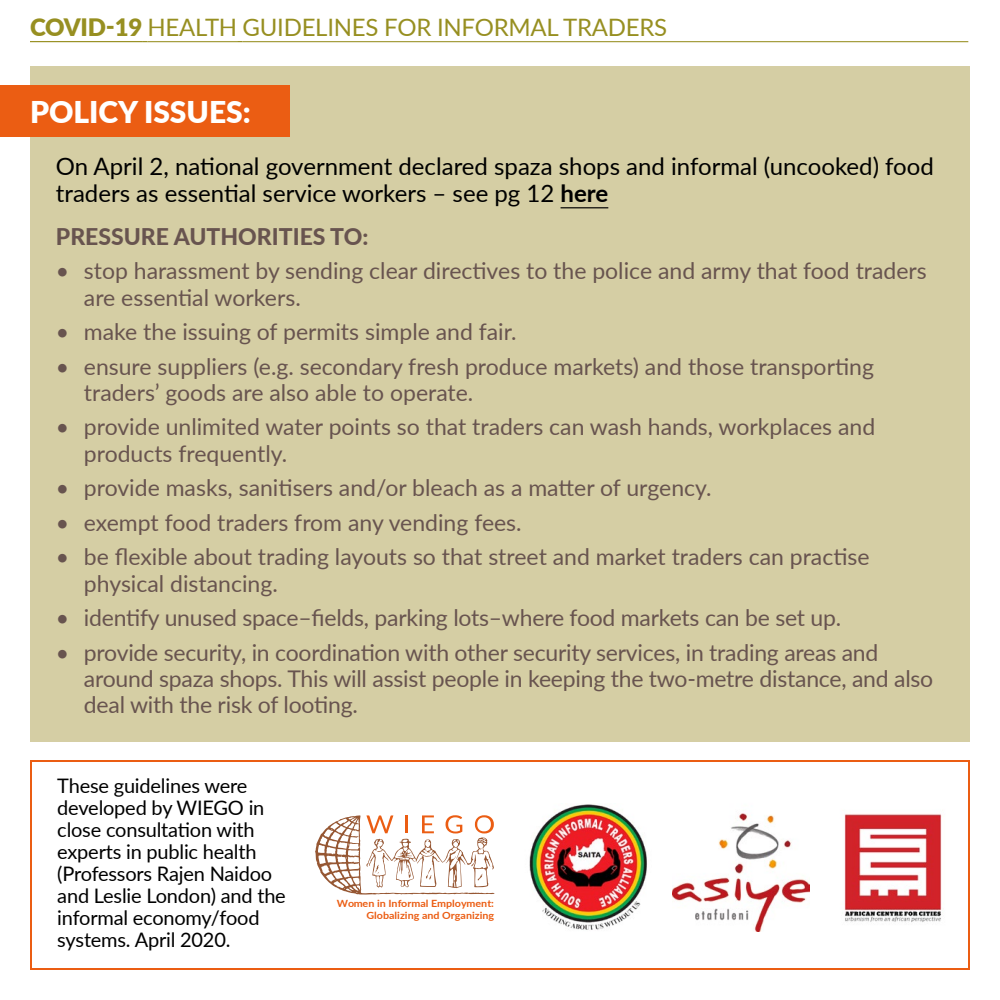
<style>
.page{position:relative;width:1000px;height:1000px;background:#fff}
.page>*{position:absolute;margin:0;border:0;box-sizing:border-box;transform-origin:0 0}
.Body{font:900 30px "Lato";color:#fff}
.Body_bullet{font:24px/27.6px "Lato";color:#000}
.Header1{font:24px "Lato";letter-spacing:-.01em;color:#978f21}
.t1{font:23px/26.4px "Lato";color:#68544f}
.Body_bullet-2{font:800 23px "Lato";color:#68544f}
.Body_text{font:20px/22px "Lato";letter-spacing:-.01em;color:#000}
.t2{font:700 10px/12px "Lato";color:#eb5d13;text-align:right;scale:1.08 1}
.s1{font-weight:900}
.s2{font-weight:700}
</style>
<div class="page">
<img style="left:529px;top:804px;width:118px;height:126px">
<div style="left:30px;top:66px;width:940px;height:676px;background:#d5cea4"></div>
<hr style="left:561px;top:207px;width:47px;height:1px;background:#000">
<hr style="left:30px;top:41px;width:112px;height:1px;background:#978f21">
<hr style="left:148px;top:41px;width:89px;height:1px;background:#978f21">
<hr style="left:243px;top:41px;width:725px;height:1px;background:#978f21">
<div style="left:0;top:85px;width:290px;height:51px;background:#eb5d13"></div>
<div style="left:30px;top:760px;width:940px;height:210px;border:2px solid #eb5d13"></div>
<img style="left:844px;top:814px;width:98px;height:108px">
<svg style="left:315px;top:815px;width:179px;height:80px"></svg>
<img style="left:672px;top:813px;width:138px;height:118px">
<p class="Header1" style="left:30px;top:10px;width:639px"><span class="s1">COVID-19</span> HEALTH GUIDELINES FOR INFORMAL TRADERS</p>
<p class="Body" style="left:30px;top:90px;width:222px">POLICY ISSUES:</p>
<p class="Body_bullet" style="left:56px;top:151px;width:880px">On April 2, national government declared spaza shops and informal (uncooked) food traders as essential service workers – see pg 12 <span class="s2">here</span></p>
<p class="Body_bullet-2" style="left:56px;top:219px;width:314px">PRESSURE AUTHORITIES TO:</p>
<p class="t1" style="left:84px;top:257px;width:844px;text-indent:-28px">• stop harassment by sending clear directives to the police and army that food traders are essential workers.</p>
<p class="t1" style="left:56px;top:318px;width:462px">• make the issuing of permits simple and fair.</p>
<p class="t1" style="left:84px;top:352px;width:792px;text-indent:-28px">• ensure suppliers (e.g. secondary fresh produce markets) and those transporting traders’ goods are also able to operate.</p>
<p class="t1" style="left:84px;top:413px;width:793px;text-indent:-28px">• provide unlimited water points so that traders can wash hands, workplaces and products frequently.</p>
<p class="t1" style="left:56px;top:474px;width:657px">• provide masks, sanitisers and/or bleach as a matter of urgency.</p>
<p class="t1" style="left:56px;top:508px;width:467px">• exempt food traders from any vending fees.</p>
<p class="t1" style="left:84px;top:543px;width:787px;text-indent:-28px">• be flexible about trading layouts so that street and market traders can practise physical distancing.</p>
<p class="t1" style="left:56px;top:604px;width:787px">• identify unused space–fields, parking lots–where food markets can be set up.</p>
<p class="t1" style="left:84px;top:638px;width:851px;text-indent:-28px">• provide security, in coordination with other security services, in trading areas and around spaza shops. This will assist people in keeping the two-metre distance, and also deal with the risk of looting.</p>
<p class="Body_text" style="left:57px;top:774px;width:230px">These guidelines were developed by WIEGO in close consultation with experts in public health (Professors Rajen Naidoo and Leslie London) and the informal economy/food systems. April 2020.</p>
<p class="t2" style="left:337px;top:897px;width:147px">Women in Informal Employment:<br>Globalizing and Organizing</p>
</div>
